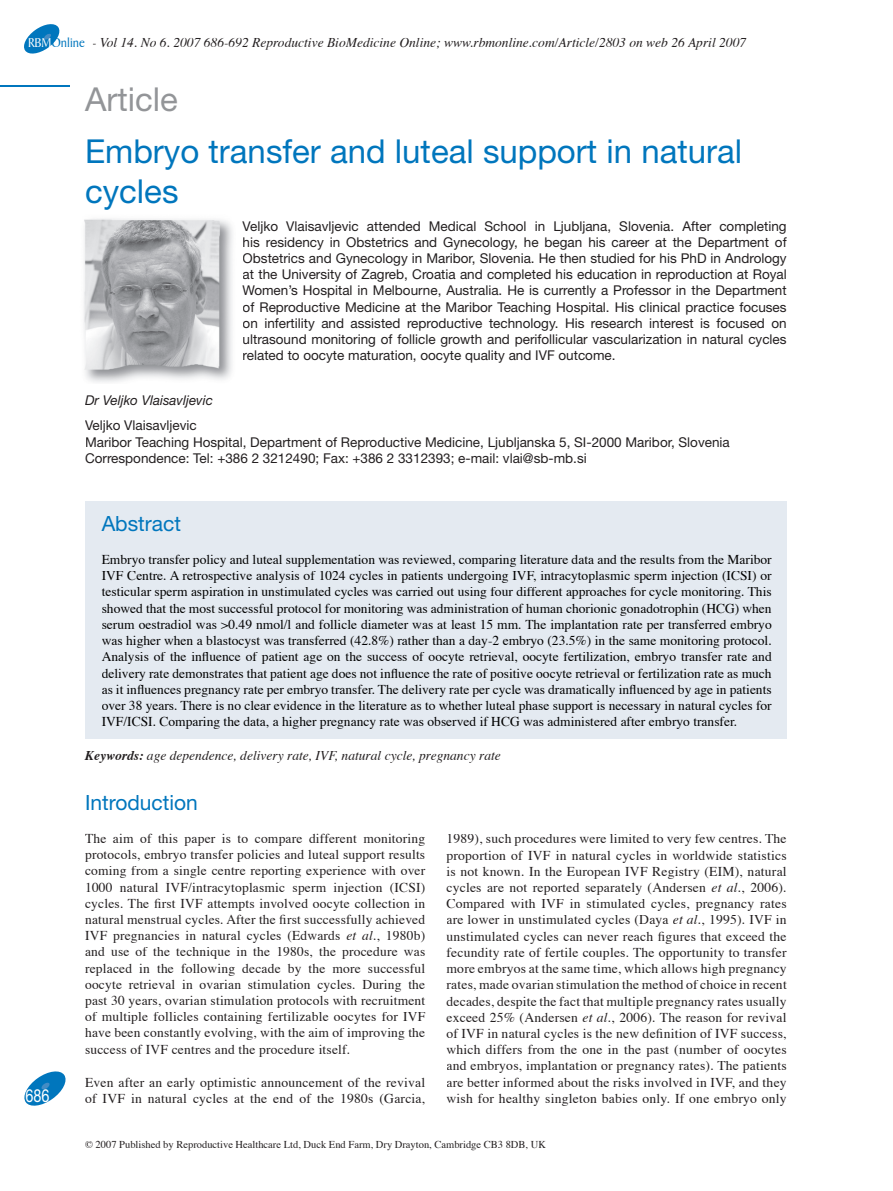
<style>
.page{position:relative;width:893px;height:1191px;background:#fff}
.page>*{position:absolute;margin:0;border:0;box-sizing:border-box;transform-origin:0 0}
.t1{font:33px/39.6px "Helvetica Neue";color:#0076bd}
.t2{font:33px "Helvetica Neue";color:#939598}
.t3{font:21px "Helvetica Neue";color:#0076bd}
.t4{font:18px "Helvetica Neue";color:#fff;scale:.8 1}
.t5{font:13.5px/16.2px "Times";letter-spacing:.015em;color:#231f20;text-align:justify}
.t6{font:13.5px/16.2px "Times";color:#000;text-align:justify}
.t7{font:13.5px/16.2px "Helvetica Neue";color:#231f20;text-align:justify}
.t8{font:italic 13.5px "Times";color:#231f20}
.t9{font:italic 13.5px "Helvetica Neue";color:#231f20}
.t10{font:10.5px "Times";color:#231f20}
.s1{font-family:"Baker Signet BT";font-style:normal;font-size:13.65px;color:#fff}
.s2{font-family:"Baker Signet BT";font-style:normal;font-size:13.65px;color:#0076bd}
.s3{font-weight:700}
.s4{font-style:italic}
</style>
<div class="page">
<svg style="left:24px;top:24px;width:36px;height:30px"></svg>
<hr style="left:0;top:85px;width:70px;height:1px;background:#0076bd">
<svg style="left:24px;top:1071px;width:42px;height:35px"></svg>
<div style="left:85px;top:501px;width:702px;height:237px;background:#e4eaf1"></div>
<img style="left:84px;top:218px;width:149px;height:164px">
<p class="t8" style="left:28px;top:34px;width:720px"><span class="s1">RBM</span><span class="s2">Online</span> - Vol 14. No 6. 2007 686-692 Reproductive BioMedicine Online; www.rbmonline.com/Article/2803 on web 26 April 2007</p>
<h1 class="t2" style="left:85px;top:80px;width:94px">Article</h1>
<h1 class="t1" style="left:85px;top:131px;width:659px">Embryo transfer and luteal support in natural cycles</h1>
<p class="t7" style="left:243px;top:217px;width:546px">Veljko Vlaisavljevic attended Medical School in Ljubljana, Slovenia. After completing his residency in Obstetrics and Gynecology, he began his career at the Department of Obstetrics and Gynecology in Maribor, Slovenia. He then studied for his PhD in Andrology at the University of Zagreb, Croatia and completed his education in reproduction at Royal Women’s Hospital in Melbourne, Australia. He is currently a Professor in the Department of Reproductive Medicine at the Maribor Teaching Hospital. His clinical practice focuses on infertility and assisted reproductive technology. His research interest is focused on ultrasound monitoring of follicle growth and perifollicular vascularization in natural cycles related to oocyte maturation, oocyte quality and IVF outcome.</p>
<p class="t9" style="left:85px;top:392px;width:129px">Dr Veljko Vlaisavljevic</p>
<p class="t7" style="left:85px;top:417px;width:646px;text-align:left">Veljko Vlaisavljevic<br>Maribor Teaching Hospital, Department of Reproductive Medicine, Ljubljanska 5, SI-2000 Maribor, Slovenia<br>Correspondence: Tel: +386 2 3212490; Fax: +386 2 3312393; e-mail: vlai@sb-mb.si</p>
<h2 class="t3" style="left:102px;top:511px;width:81px">Abstract</h2>
<p class="t6" style="left:102px;top:552px;width:672px">Embryo transfer policy and luteal supplementation was reviewed, comparing literature data and the results from the Maribor IVF Centre. A retrospective analysis of 1024 cycles in patients undergoing IVF, intracytoplasmic sperm injection (ICSI) or testicular sperm aspiration in unstimulated cycles was carried out using four different approaches for cycle monitoring. This showed that the most successful protocol for monitoring was administration of human chorionic gonadotrophin (HCG) when serum oestradiol was &gt;0.49 nmol/l and follicle diameter was at least 15 mm. The implantation rate per transferred embryo was higher when a blastocyst was transferred (42.8%) rather than a day-2 embryo (23.5%) in the same monitoring protocol.<br>Analysis of the influence of patient age on the success of oocyte retrieval, oocyte fertilization, embryo transfer rate and delivery rate demonstrates that patient age does not influence the rate of positive oocyte retrieval or fertilization rate as much as it influences pregnancy rate per embryo transfer. The delivery rate per cycle was dramatically influenced by age in patients over 38 years. There is no clear evidence in the literature as to whether luteal phase support is necessary in natural cycles for IVF/ICSI. Comparing the data, a higher pregnancy rate was observed if HCG was administered after embryo transfer.</p>
<p class="t8" style="left:85px;top:747px;width:417px"><span class="s3">Keywords:</span> age dependence, delivery rate, IVF, natural cycle, pregnancy rate</p>
<h3 class="t4" style="left:26px;top:1084px;width:32px">686</h3>
<h2 class="t3" style="left:85px;top:790px;width:114px">Introduction</h2>
<p class="t5" style="left:85px;top:831px;width:342px">The aim of this paper is to compare different monitoring protocols, embryo transfer policies and luteal support results coming from a single centre reporting experience with over 1000 natural IVF/intracytoplasmic sperm injection (ICSI) cycles. The first IVF attempts involved oocyte collection in natural menstrual cycles. After the first successfully achieved IVF pregnancies in natural cycles (Edwards <span class="s4">et al.</span>, 1980b) and use of the technique in the 1980s, the procedure was replaced in the following decade by the more successful oocyte retrieval in ovarian stimulation cycles. During the past 30 years, ovarian stimulation protocols with recruitment of multiple follicles containing fertilizable oocytes for IVF have been constantly evolving, with the aim of improving the success of IVF centres and the procedure itself.</p>
<p class="t5" style="left:85px;top:1075px;width:342px">Even after an early optimistic announcement of the revival of IVF in natural cycles at the end of the 1980s (Garcia,</p>
<p class="t5" style="left:446px;top:831px;width:342px">1989), such procedures were limited to very few centres. The proportion of IVF in natural cycles in worldwide statistics is not known. In the European IVF Registry (EIM), natural cycles are not reported separately (Andersen <span class="s4">et al.</span>, 2006).<br>Compared with IVF in stimulated cycles, pregnancy rates are lower in unstimulated cycles (Daya <span class="s4">et al.</span>, 1995). IVF in unstimulated cycles can never reach figures that exceed the fecundity rate of fertile couples. The opportunity to transfer more embryos at the same time, which allows high pregnancy rates, made ovarian stimulation the method of choice in recent decades, despite the fact that multiple pregnancy rates usually exceed 25% (Andersen <span class="s4">et al.</span>, 2006). The reason for revival of IVF in natural cycles is the new definition of IVF success, which differs from the one in the past (number of oocytes and embryos, implantation or pregnancy rates). The patients are better informed about the risks involved in IVF, and they wish for healthy singleton babies only. If one embryo only</p>
<p class="t10" style="left:85px;top:1138px;width:462px">© 2007 Published by Reproductive Healthcare Ltd, Duck End Farm, Dry Drayton, Cambridge CB3 8DB, UK</p>
</div>
